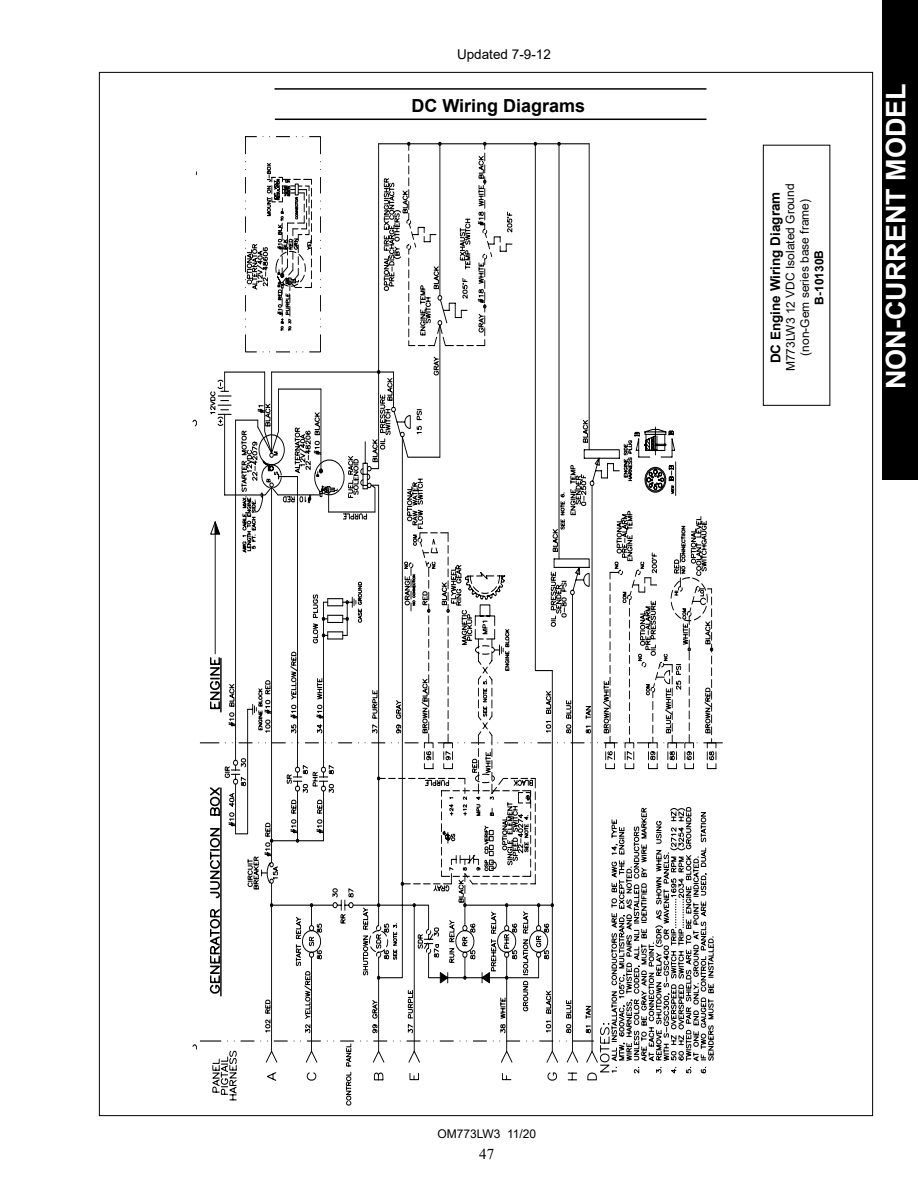
<style>
.page{position:relative;width:918px;height:1188px;background:#fff}
.page>*{position:absolute;margin:0;border:0;box-sizing:border-box;transform-origin:0 0}
.t1{font:700 27px "Arial";color:#fff}
.t2{font:700 18px "Arial";color:#000}
.t3{font:15px "Times New Roman";color:#000}
.t4{font:700 13.5px "Arial";letter-spacing:-.005em;color:#000}
.t5{font:13.5px "Arial";color:#000}
.t6{font:12px/14.4px "Arial";letter-spacing:-.005em;color:#000;text-align:center}
.t7{font:700 12px "Arial";letter-spacing:-.005em;color:#000}
</style>
<div class="page">
<hr style="left:274px;top:88px;width:432px;height:2px;background:#000">
<hr style="left:275px;top:119px;width:431px;height:1px;background:#000">
<div style="left:882px;top:0;width:36px;height:479px;background:#000"></div>
<svg style="left:206px;top:142px;width:510px;height:958px"></svg>
<div style="left:763px;top:145px;width:67px;height:261px;border:1px solid #000"></div>
<p class="t5" style="left:457px;top:45px;width:95px">Updated 7-9-12</p>
<h2 class="t2" style="left:411px;top:93px;width:175px">DC Wiring Diagrams</h2>
<p class="t4" style="left:766px;top:363px;width:173px;rotate:-90deg">DC Engine Wiring Diagram</p>
<p class="t6" style="left:783px;top:371px;width:189px;rotate:-90deg">M773LW3 12 VDC Isolated Ground (non-Gem series base frame)</p>
<p class="t7" style="left:811px;top:305px;width:56px;rotate:-90deg">B-10130B</p>
<h1 class="t1" style="left:877px;top:389px;width:307px;rotate:-90deg">NON-CURRENT MODEL</h1>
<p class="t6" style="left:437px;top:1127px;width:100px">OM773LW3 11/20</p>
<p class="t3" style="left:479px;top:1143px;width:16px">47</p>
</div>
